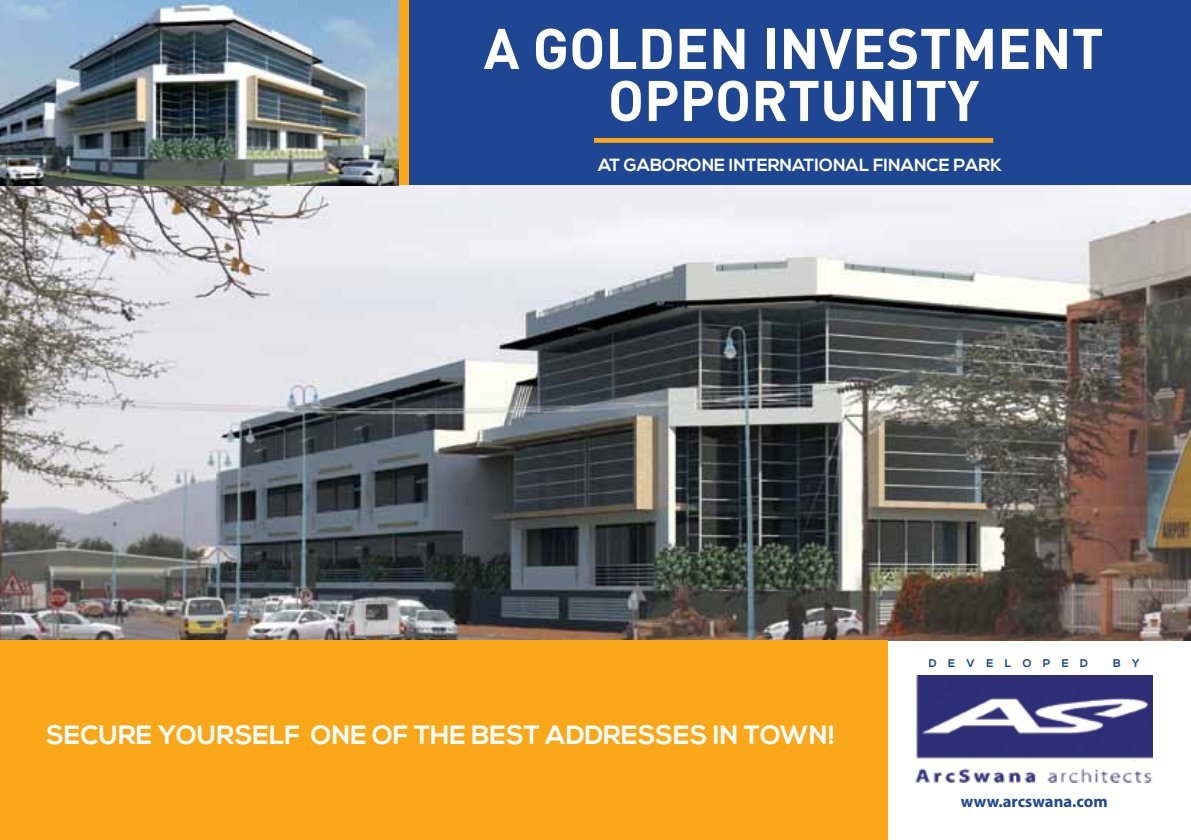
<style>
.page{position:relative;width:1191px;height:840px;background:#fff}
.page>*{position:absolute;margin:0;border:0;box-sizing:border-box;transform-origin:0 0}
.t1{font:700 56.4px/52px "DIN";color:#fff;text-align:center}
.t2{font:700 26.4px "Nexa";color:#fff}
.t3{font:700 17.6px "Nexa";color:#fff}
.t4{font:700 16.6px "Myriad Pro";color:#1e4692}
.t5{font:700 11.2px "Nexa";letter-spacing:1.02em;color:#1e4692}
</style>
<div class="page">
<img style="left:0;top:184px;width:1191px;height:456px">
<img style="left:0;top:0;width:399px;height:186px">
<div style="left:400px;top:0;width:791px;height:184px;background:#1e4692"></div>
<div style="left:399px;top:0;width:9px;height:184px;background:#faa81a"></div>
<div style="left:0;top:640px;width:887px;height:199px;background:#faa81a"></div>
<div style="left:594px;top:138px;width:399px;height:5px;background:#faa81a"></div>
<img style="left:915px;top:675px;width:237px;height:107px">
<h1 class="t1" style="left:483px;top:20px;width:621px">A GOLDEN INVESTMENT<br>OPPORTUNITY</h1>
<p class="t3" style="left:598px;top:155px;width:405px">AT GABORONE INTERNATIONAL FINANCE PARK</p>
<p class="t2" style="left:47px;top:718px;width:790px">SECURE YOURSELF ONE OF THE BEST ADDRESSES IN TOWN!</p>
<p class="t5" style="left:928px;top:656px;width:161px">DEVELOPED</p>
<p class="t5" style="left:1113px;top:656px;width:28px">B Y</p>
<p class="t4" style="left:961px;top:790px;width:148px">www.arcswana.com</p>
</div>
